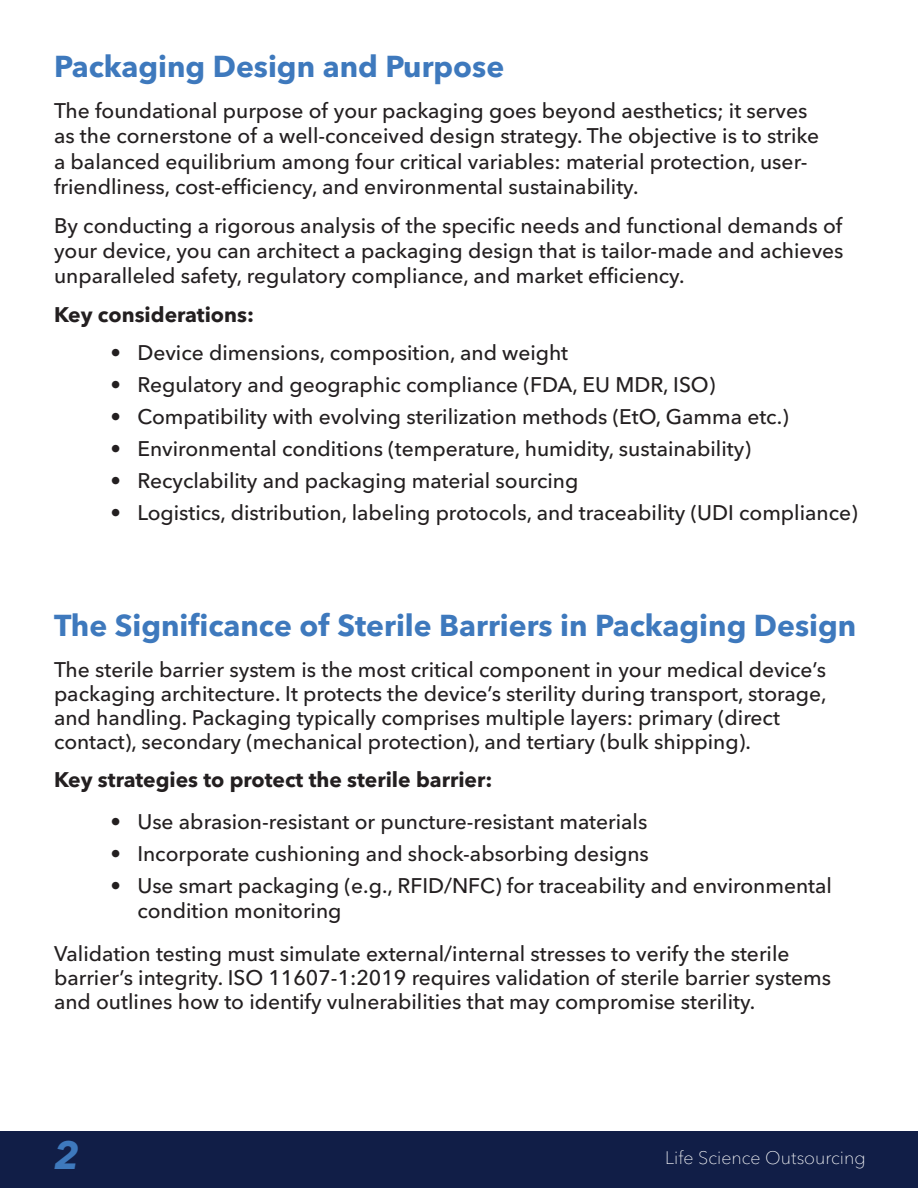
<style>
.page{position:relative;width:918px;height:1188px;background:#fff}
.page>*{position:absolute;margin:0;border:0;box-sizing:border-box;transform-origin:0 0}
.t1{font:italic 700 39px "Avenir Next LT Pro";color:#3e79bd}
.t2{font:700 30px "Avenir Next LT Pro";color:#3e79bd}
.t3{font:500 21px/25.2px "Avenir Next LT Pro";color:#231f20}
.t4{font:700 21px "Avenir Next LT Pro";color:#231f20}
.t5{font:100 18px "Avenir Next LT Pro";color:#fff}
</style>
<div class="page">
<div style="left:0;top:1132px;width:918px;height:56px;background:#111e47"></div>
<p class="t2" style="left:54px;top:48px;width:452px">Packaging Design and Purpose</p>
<p class="t3" style="left:54px;top:98px;width:767px">The foundational purpose of your packaging goes beyond aesthetics; it serves as the cornerstone of a well-conceived design strategy. The objective is to strike a balanced equilibrium among four critical variables: material protection, user&shy;friendliness, cost-efficiency, and environmental sustainability.</p>
<p class="t3" style="left:54px;top:213px;width:791px;text-align:justify">By conducting a rigorous analysis of the specific needs and functional demands of your device, you can architect a packaging design that is tailor-made and achieves unparalleled safety, regulatory compliance, and market efficiency.</p>
<p class="t4" style="left:54px;top:301px;width:201px">Key considerations:</p>
<p class="t3" style="left:110px;top:340px;width:459px">• Device dimensions, composition, and weight</p>
<p class="t3" style="left:110px;top:372px;width:607px">• Regulatory and geographic compliance (FDA, EU MDR, ISO)</p>
<p class="t3" style="left:110px;top:404px;width:680px">• Compatibility with evolving sterilization methods (EtO, Gamma etc.)</p>
<p class="t3" style="left:110px;top:436px;width:642px">• Environmental conditions (temperature, humidity, sustainability)</p>
<p class="t3" style="left:110px;top:468px;width:470px">• Recyclability and packaging material sourcing</p>
<p class="t3" style="left:110px;top:500px;width:749px">• Logistics, distribution, labeling protocols, and traceability (UDI compliance)</p>
<p class="t2" style="left:54px;top:607px;width:804px">The Significance of Sterile Barriers in Packaging Design</p>
<p class="t3" style="left:54px;top:658px;width:774px;line-height:24px">The sterile barrier system is the most critical component in your medical device’s packaging architecture. It protects the device’s sterility during transport, storage, and handling. Packaging typically comprises multiple layers: primary (direct contact), secondary (mechanical protection), and tertiary (bulk shipping).</p>
<p class="t4" style="left:54px;top:767px;width:440px">Key strategies to protect the sterile barrier:</p>
<p class="t3" style="left:110px;top:809px;width:538px">• Use abrasion-resistant or puncture-resistant materials</p>
<p class="t3" style="left:110px;top:841px;width:540px">• Incorporate cushioning and shock-absorbing designs</p>
<p class="t3" style="left:137px;top:873px;width:696px;text-indent:-27px">• Use smart packaging (e.g., RFID/NFC) for traceability and environmental condition monitoring</p>
<p class="t3" style="left:54px;top:942px;width:779px;line-height:24px">Validation testing must simulate external/internal stresses to verify the sterile barrier’s integrity. ISO 11607-1:2019 requires validation of sterile barrier systems and outlines how to identify vulnerabilities that may compromise sterility.</p>
<p class="t1" style="left:54px;top:1131px;width:27px">2</p>
<p class="t5" style="left:665px;top:1147px;width:202px">Life Science Outsourcing</p>
</div>
